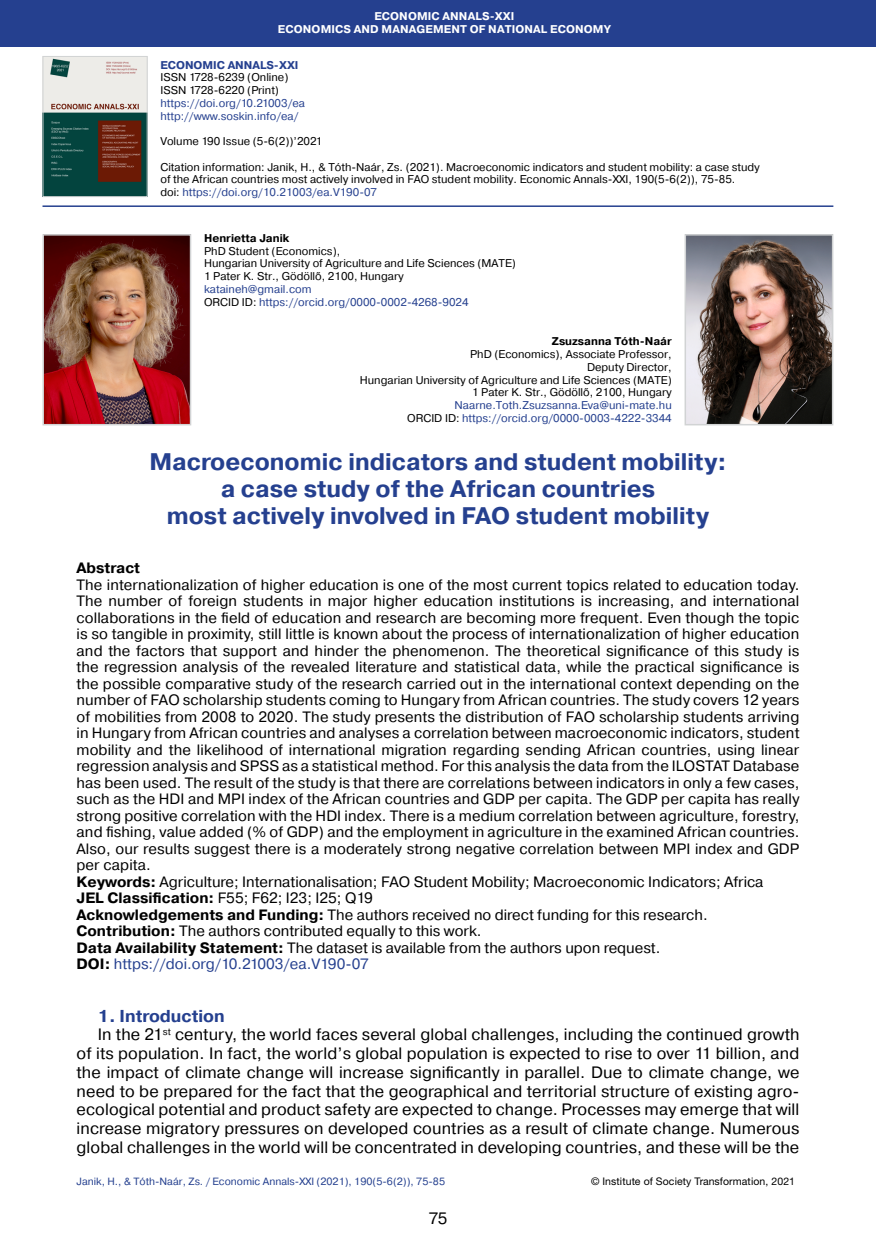
<style>
.page{position:relative;width:876px;height:1246px;background:#fff}
.page>*{position:absolute;margin:0;border:0;box-sizing:border-box;transform-origin:0 0}
.Заголовок_2019_2{font:700 24px "Pragmatica";color:#25408f}
.Заголовок_текст_2019{font:700 17.25px "Pragmatica";color:#25408f}
.Абзац_2019{font:16.5px/18.8px "Pragmatica";letter-spacing:.01em;color:#000;text-align:justify}
.Анотация_2019{font:15px/16.5px "Pragmatica";color:#000;text-align:justify}
.Анотация_2019-2{font:15px "Pragmatica";color:#25408f}
.Анотация_2019-3{font:700 15px "Pragmatica";color:#000}
.Посада_2016{font:11.25px "Pragmatica";color:#000}
.Посада_2016-2{font:11.25px "Pragmatica";color:#25408f}
.Посада_2016-3{font:700 11.25px "Pragmatica";letter-spacing:.01em;color:#fff}
.Посада_2016-4{font:700 11.25px "Pragmatica";color:#000}
.Посада_2016-5{font:700 11.25px "Pragmatica";color:#25408f}
.Нижний_колонтитул_20{font:10.5px "Pragmatica";color:#25408f}
.t1{font:10.5px "Helvetica Neue LTW1 G";letter-spacing:.01em;color:#000}
.s1{color:#000}
.s2{font-weight:700}
.s3{font-weight:700;color:#000}
</style>
<div class="page">
<div style="left:0;top:0;width:876px;height:47px;background:#25408f"></div>
<img style="left:45px;top:237px;width:143px;height:185px">
<div style="left:42px;top:234px;width:149px;height:191px;border:2px solid #d1d3d4"></div>
<img style="left:687px;top:237px;width:143px;height:185px">
<div style="left:684px;top:234px;width:149px;height:191px;border:2px solid #d1d3d4"></div>
<img style="left:45px;top:58px;width:101px;height:137px">
<div style="left:43px;top:56px;width:105px;height:141px;border:1px solid #d1d3d4"></div>
<hr style="left:43px;top:205px;width:790px;height:2px;background:#25408f">
<p class="Посада_2016-3" style="left:374px;top:9px;width:142px">ECONOMIC ANNALS-XXI</p>
<p class="Посада_2016-3" style="left:278px;top:22px;width:334px">ECONOMICS AND MANAGEMENT OF NATIONAL ECONOMY</p>
<p class="Посада_2016-5" style="left:160px;top:57px;width:140px">ECONOMIC ANNALS-XXI</p>
<p class="Посада_2016" style="left:160px;top:70px;width:130px">ISSN 1728-6239 (Online)</p>
<p class="Посада_2016" style="left:160px;top:83px;width:120px">ISSN 1728-6220 (Print)</p>
<p class="Посада_2016-2" style="left:160px;top:96px;width:146px">https://doi.org/10.21003/ea</p>
<p class="Посада_2016-2" style="left:160px;top:109px;width:140px">http://www.soskin.info/ea/</p>
<p class="Посада_2016" style="left:160px;top:134px;width:163px">Volume 190 Issue (5-6(2))’2021</p>
<p class="Посада_2016" style="left:160px;top:160px;width:601px">Citation information: Janik, H., &amp; Tóth-Naár, Zs. (2021). Macroeconomic indicators and student mobility: a case study</p>
<p class="Посада_2016" style="left:160px;top:172px;width:576px">of the African countries most actively involved in FAO student mobility. Economic Annals-XXI, 190(5-6(2)), 75-85.</p>
<p class="Посада_2016-2" style="left:160px;top:185px;width:218px"><span class="s1">doi:</span> https://doi.org/10.21003/ea.V190-07</p>
<p class="Посада_2016-4" style="left:204px;top:231px;width:87px">Henrietta Janik</p>
<p class="Посада_2016" style="left:204px;top:244px;width:138px">PhD Student (Economics),</p>
<p class="Посада_2016" style="left:204px;top:257px;width:313px">Hungarian University of Agriculture and Life Sciences (MATE)</p>
<p class="Посада_2016" style="left:204px;top:269px;width:201px">1 Pater K. Str., Gödöllő, 2100, Hungary</p>
<p class="Посада_2016-2" style="left:204px;top:282px;width:109px">kataineh@gmail.com</p>
<p class="Посада_2016-2" style="left:204px;top:295px;width:266px"><span class="s1">ORCID ID:</span> https://orcid.org/0000-0002-4268-9024</p>
<p class="Посада_2016-4" style="left:552px;top:334px;width:121px">Zsuzsanna Tóth-Naár</p>
<p class="Посада_2016" style="left:470px;top:347px;width:203px">PhD (Economics), Associate Professor,</p>
<p class="Посада_2016" style="left:587px;top:360px;width:86px">Deputy Director,</p>
<p class="Посада_2016" style="left:360px;top:373px;width:313px">Hungarian University of Agriculture and Life Sciences (MATE)</p>
<p class="Посада_2016" style="left:472px;top:386px;width:201px">1 Pater K. Str., Gödöllő, 2100, Hungary</p>
<p class="Посада_2016-2" style="left:455px;top:398px;width:219px">Naarne.Toth.Zsuzsanna.Eva@uni-mate.hu</p>
<p class="Посада_2016-2" style="left:407px;top:411px;width:266px"><span class="s1">ORCID ID:</span> https://orcid.org/0000-0003-4222-3344</p>
<p class="Заголовок_2019_2" style="left:149px;top:446px;width:579px">Macroeconomic indicators and student mobility:</p>
<p class="Заголовок_2019_2" style="left:221px;top:473px;width:436px">a case study of the African countries</p>
<p class="Заголовок_2019_2" style="left:167px;top:500px;width:544px">most actively involved in FAO student mobility</p>
<p class="Анотация_2019-3" style="left:77px;top:558px;width:65px">Abstract</p>
<p class="Анотация_2019" style="left:77px;top:576px;width:724px">The internationalization of higher education is one of the most current topics related to education today.<br>The number of foreign students in major higher education institutions is increasing, and international collaborations in the field of education and research are becoming more frequent. Even though the topic is so tangible in proximity, still little is known about the process of internationalization of higher education and the factors that support and hinder the phenomenon. The theoretical significance of this study is the regression analysis of the revealed literature and statistical data, while the practical significance is the possible comparative study of the research carried out in the international context depending on the number of FAO scholarship students coming to Hungary from African countries. The study covers 12 years of mobilities from 2008 to 2020. The study presents the distribution of FAO scholarship students arriving in Hungary from African countries and analyses a correlation between macroeconomic indicators, student mobility and the likelihood of international migration regarding sending African countries, using linear regression analysis and SPSS as a statistical method. For this analysis the data from the ILOSTAT Database has been used. The result of the study is that there are correlations between indicators in only a few cases, such as the HDI and MPI index of the African countries and GDP per capita. The GDP per capita has really strong positive correlation with the HDI index. There is a medium correlation between agriculture, forestry, and fishing, value added (% of GDP) and the employment in agriculture in the examined African countries.<br>Also, our results suggest there is a moderately strong negative correlation between MPI index and GDP per capita.</p>
<p class="Анотация_2019" style="left:77px;top:873px;width:688px"><span class="s2">Keywords:</span> Agriculture; Internationalisation; FAO Student Mobility; Macroeconomic Indicators; Africa</p>
<p class="Анотация_2019" style="left:77px;top:890px;width:298px"><span class="s2">JEL Classification:</span> F55; F62; I23; I25; Q19</p>
<p class="Анотация_2019" style="left:77px;top:906px;width:633px"><span class="s2">Acknowledgements and Funding:</span> The authors received no direct funding for this research.</p>
<p class="Анотация_2019" style="left:77px;top:923px;width:407px"><span class="s2">Contribution:</span> The authors contributed equally to this work.</p>
<p class="Анотация_2019" style="left:77px;top:939px;width:585px"><span class="s2">Data Availability Statement:</span> The dataset is available from the authors upon request.</p>
<p class="Анотация_2019-2" style="left:77px;top:955px;width:294px"><span class="s3">DOI:</span> https://doi.org/10.21003/ea.V190-07</p>
<p class="Заголовок_текст_2019" style="left:98px;top:1004px;width:128px">1. Introduction</p>
<p class="Абзац_2019" style="left:77px;top:1026px;width:724px;text-indent:21px">In the 21<sup>st</sup> century, the world faces several global challenges, including the continued growth of its population. In fact, the world’s global population is expected to rise to over 11 billion, and the impact of climate change will increase significantly in parallel. Due to climate change, we need to be prepared for the fact that the geographical and territorial structure of existing agro&shy;ecological potential and product safety are expected to change. Processes may emerge that will increase migratory pressures on developed countries as a result of climate change. Numerous global challenges in the world will be concentrated in developing countries, and these will be the</p>
<p class="Нижний_колонтитул_20" style="left:77px;top:1174px;width:370px">Janik, H., &amp; Tóth-Naár, Zs. / Economic Annals-XXI (2021), 190(5-6(2)), 75-85</p>
<p class="Абзац_2019" style="left:429px;top:1210px;width:20px">75</p>
<p class="t1" style="left:591px;top:1174px;width:206px">© Institute of Society Transformation, 2021</p>
</div>
